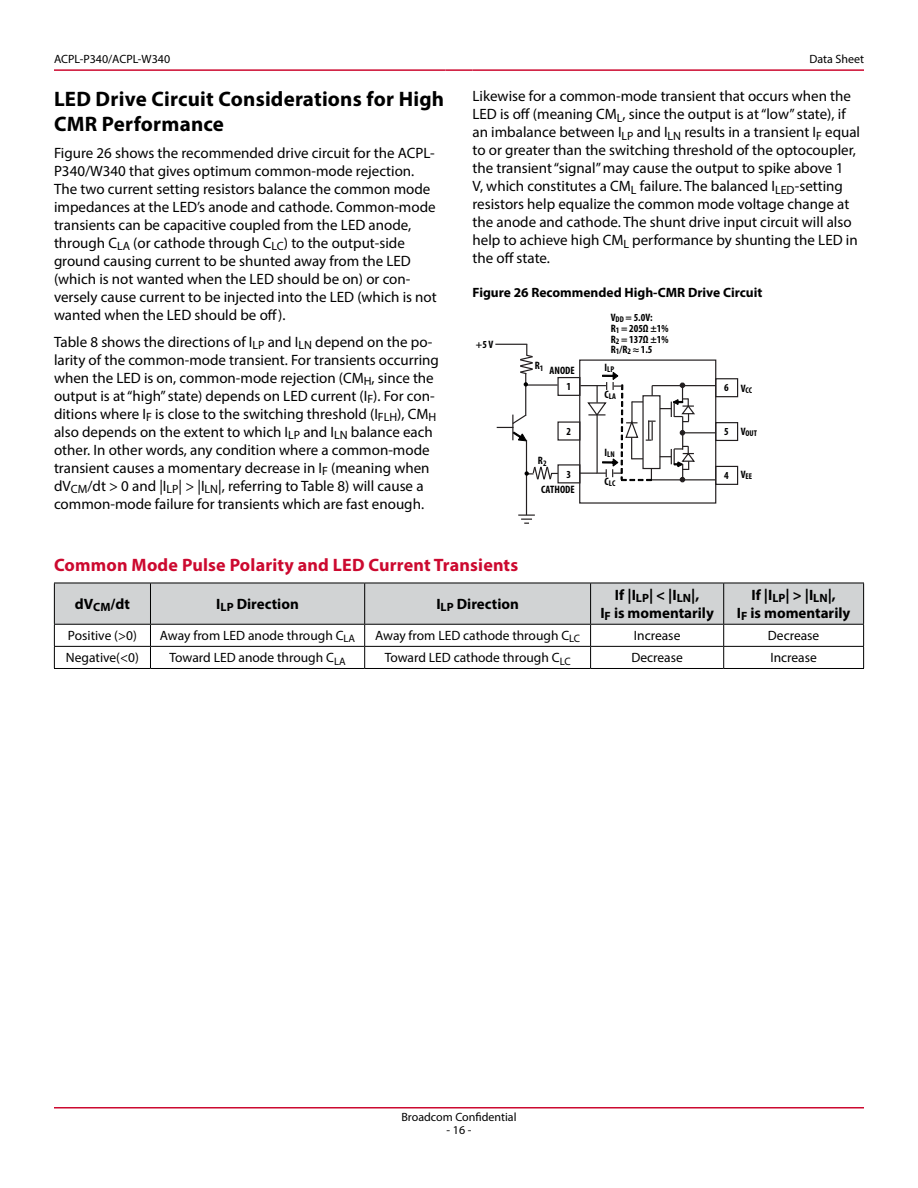
<style>
.page{position:relative;width:918px;height:1188px;background:#fff}
.page>*{position:absolute;margin:0;border:0;box-sizing:border-box;transform-origin:0 0}
.Heading_1{font:700 21px/25.2px "Myriad Pro";letter-spacing:.01em;color:#000}
.Heading_2{font:700 18px "Myriad Pro";letter-spacing:.01em;color:#cc092f}
.Body_Text__Justified{font:15px/18px "Myriad Pro";color:#000}
.Table_Heading{font:700 15px "Myriad Pro";color:#000}
.Table_Body{font:13.5px "Myriad Pro";color:#000}
.t1{font:700 13.5px "Myriad Pro";color:#000}
.t2{font:12px "Myriad Pro";color:#000}
.t3{font:700 condensed 10.8px/10.8px "Myriad Pro";color:#000}
.t4{font:700 condensed 8.4px "Myriad Pro";color:#000}
.s1{font-size:10.8px}
</style>
<div class="page">
<hr style="left:54px;top:1107px;width:810px;height:1px;background:#cc092f">
<hr style="left:54px;top:69px;width:392px;height:2px;background:#cc092f">
<hr style="left:446px;top:69px;width:26px;height:2px;background:#cc092f">
<hr style="left:472px;top:69px;width:392px;height:2px;background:#cc092f">
<svg style="left:54px;top:583px;width:810px;height:85px"></svg>
<hr style="left:54px;top:668px;width:96px;height:1px;background:#000">
<hr style="left:150px;top:668px;width:215px;height:1px;background:#000">
<hr style="left:365px;top:668px;width:226px;height:1px;background:#000">
<hr style="left:591px;top:668px;width:133px;height:1px;background:#000">
<hr style="left:724px;top:668px;width:140px;height:1px;background:#000">
<hr style="left:525px;top:384px;width:33px;height:2px;background:#231f20">
<svg style="left:497px;top:414px;width:30px;height:27px"></svg>
<hr style="left:525px;top:374px;width:1px;height:42px;background:#231f20">
<hr style="left:526px;top:440px;width:1px;height:75px;background:#231f20">
<svg style="left:520px;top:344px;width:13px;height:31px"></svg>
<hr style="left:495px;top:344px;width:32px;height:1px;background:#231f20">
<svg style="left:518px;top:515px;width:17px;height:9px"></svg>
<svg style="left:524px;top:382px;width:4px;height:5px"></svg>
<svg style="left:525px;top:465px;width:32px;height:16px"></svg>
<hr style="left:652px;top:385px;width:64px;height:1px;background:#231f20">
<hr style="left:682px;top:432px;width:34px;height:1px;background:#231f20">
<div style="left:579px;top:360px;width:137px;height:144px;border:1px solid #231f20"></div>
<div style="left:557px;top:377px;width:24px;height:19px;border:1px solid #231f20"></div>
<div style="left:557px;top:421px;width:24px;height:20px;border:1px solid #231f20"></div>
<div style="left:557px;top:464px;width:24px;height:19px;border:1px solid #231f20"></div>
<div style="left:715px;top:378px;width:23px;height:19px;border:1px solid #231f20"></div>
<div style="left:715px;top:422px;width:23px;height:19px;border:1px solid #231f20"></div>
<div style="left:715px;top:466px;width:23px;height:19px;border:1px solid #231f20"></div>
<hr style="left:651px;top:479px;width:64px;height:1px;background:#231f20">
<svg style="left:580px;top:372px;width:116px;height:110px"></svg>
<p class="t2" style="left:54px;top:52px;width:118px">ACPL-P340/ACPL-W340</p>
<p class="t2" style="left:809px;top:52px;width:56px">Data Sheet</p>
<p class="Body_Text__Justified" style="left:472px;top:87px;width:389px">Likewise for a common-mode transient that occurs when the LED is off (meaning CM<sub>L</sub>, since the output is at “low” state), if an imbalance between I<sub>LP</sub> and I<sub>LN</sub> results in a transient I<sub>F</sub> equal to or greater than the switching threshold of the optocoupler, the transient “signal” may cause the output to spike above 1<br>V, which constitutes a CM<sub>L</sub> failure. The balanced I<sub>LED</sub>-setting resistors help equalize the common mode voltage change at the anode and cathode. The shunt drive input circuit will also help to achieve high CM<sub>L</sub> performance by shunting the LED in the off state.</p>
<p class="Heading_1" style="left:54px;top:85px;width:392px">LED Drive Circuit Considerations for High<br>CMR Performance</p>
<p class="Body_Text__Justified" style="left:54px;top:144px;width:384px">Figure 26 shows the recommended drive circuit for the ACPL-P340/W340 that gives optimum common-mode rejection.<br>The two current setting resistors balance the common mode impedances at the LED’s anode and cathode. Common-mode transients can be capacitive coupled from the LED anode, through C<sub>LA</sub> (or cathode through C<sub>LC</sub>) to the output-side ground causing current to be shunted away from the LED (which is not wanted when the LED should be on) or con&shy;versely cause current to be injected into the LED (which is not wanted when the LED should be off).</p>
<p class="Body_Text__Justified" style="left:54px;top:333px;width:386px">Table 8 shows the directions of I<sub>LP</sub> and I<sub>LN</sub> depend on the po&shy;larity of the common-mode transient. For transients occurring when the LED is on, common-mode rejection (CM<sub>H</sub>, since the output is at “high” state) depends on LED current (I<sub>F</sub>). For con&shy;ditions where I<sub>F</sub> is close to the switching threshold (I<sub>FLH</sub>), CM<sub>H </sub>also depends on the extent to which I<sub>LP</sub> and I<sub>LN</sub> balance each other. In other words, any condition where a common-mode transient causes a momentary decrease in I<sub>F</sub> (meaning when dV<sub>CM</sub>/dt &gt; 0 and |I<sub>LP</sub>| &gt; |I<sub>LN</sub>|, referring to Table 8) will cause a common-mode failure for transients which are fast enough.</p>
<p class="t3" style="left:476px;top:339px;width:19px">+5 V</p>
<p class="t1" style="left:472px;top:283px;width:291px">Figure 26 Recommended High-CMR Drive Circuit</p>
<p class="t3" style="left:611px;top:312px;width:59px">V<sub>DD</sub> = 5.0V:<br>R<sub>1</sub> = 205Ω ±1%<br>R<sub>2</sub> = 137Ω ±1%<br>R<sub>1</sub>/R<sub>2</sub> ≈ 1.5</p>
<p class="t3" style="left:535px;top:360px;width:10px">R<sub>1</sub></p>
<p class="t4" style="left:605px;top:364px;width:11px"><span class="s1">I</span>LP</p>
<p class="t3" style="left:550px;top:365px;width:27px">ANODE</p>
<p class="t3" style="left:566px;top:381px;width:6px">1</p>
<p class="t3" style="left:566px;top:425px;width:6px">2</p>
<p class="t3" style="left:566px;top:468px;width:6px">3</p>
<p class="t3" style="left:724px;top:382px;width:6px">6</p>
<p class="t3" style="left:724px;top:426px;width:6px">5</p>
<p class="t3" style="left:724px;top:470px;width:6px">4</p>
<p class="t4" style="left:741px;top:385px;width:13px"><span class="s1">V</span>CC</p>
<p class="t4" style="left:605px;top:391px;width:13px"><span class="s1">C</span>LA</p>
<p class="t4" style="left:741px;top:428px;width:18px"><span class="s1">V</span>OUT</p>
<p class="t4" style="left:605px;top:449px;width:12px"><span class="s1">I</span>LN</p>
<p class="t3" style="left:538px;top:455px;width:10px">R<sub>2</sub></p>
<p class="t4" style="left:741px;top:471px;width:13px"><span class="s1">V</span>EE</p>
<p class="t4" style="left:605px;top:478px;width:12px"><span class="s1">C</span>LC</p>
<p class="t3" style="left:541px;top:483px;width:35px">CATHODE</p>
<p class="Heading_2" style="left:54px;top:553px;width:466px">Common Mode Pulse Polarity and LED Current Transients</p>
<p class="Table_Heading" style="left:75px;top:594px;width:57px">dV<sub>CM</sub>/dt</p>
<p class="Table_Heading" style="left:216px;top:594px;width:84px">I<sub>LP</sub> Direction</p>
<p class="Table_Heading" style="left:436px;top:594px;width:84px">I<sub>LP</sub> Direction</p>
<p class="Table_Heading" style="left:615px;top:585px;width:86px">If |I<sub>LP</sub>| &lt; |I<sub>LN</sub>|,</p>
<p class="Table_Heading" style="left:600px;top:603px;width:115px">I<sub>F</sub> is momentarily</p>
<p class="Table_Heading" style="left:751px;top:585px;width:86px">If |I<sub>LP</sub>| &gt; |I<sub>LN</sub>|,</p>
<p class="Table_Heading" style="left:737px;top:603px;width:115px">I<sub>F</sub> is momentarily</p>
<p class="Table_Body" style="left:68px;top:628px;width:71px">Positive (&gt;0)</p>
<p class="Table_Body" style="left:160px;top:628px;width:197px">Away from LED anode through C<sub>LA</sub></p>
<p class="Table_Body" style="left:375px;top:628px;width:206px">Away from LED cathode through C<sub>LC</sub></p>
<p class="Table_Body" style="left:634px;top:628px;width:48px">Increase</p>
<p class="Table_Body" style="left:768px;top:628px;width:53px">Decrease</p>
<p class="Table_Body" style="left:66px;top:650px;width:75px">Negative(&lt;0)</p>
<p class="Table_Body" style="left:169px;top:650px;width:178px">Toward LED anode through C<sub>LA</sub></p>
<p class="Table_Body" style="left:385px;top:650px;width:187px">Toward LED cathode through C<sub>LC</sub></p>
<p class="Table_Body" style="left:631px;top:650px;width:53px">Decrease</p>
<p class="Table_Body" style="left:770px;top:650px;width:48px">Increase</p>
<p class="t2" style="left:401px;top:1109px;width:117px">Broadcom Confidential</p>
<p class="t2" style="left:447px;top:1123px;width:26px">- 16 -</p>
</div>
